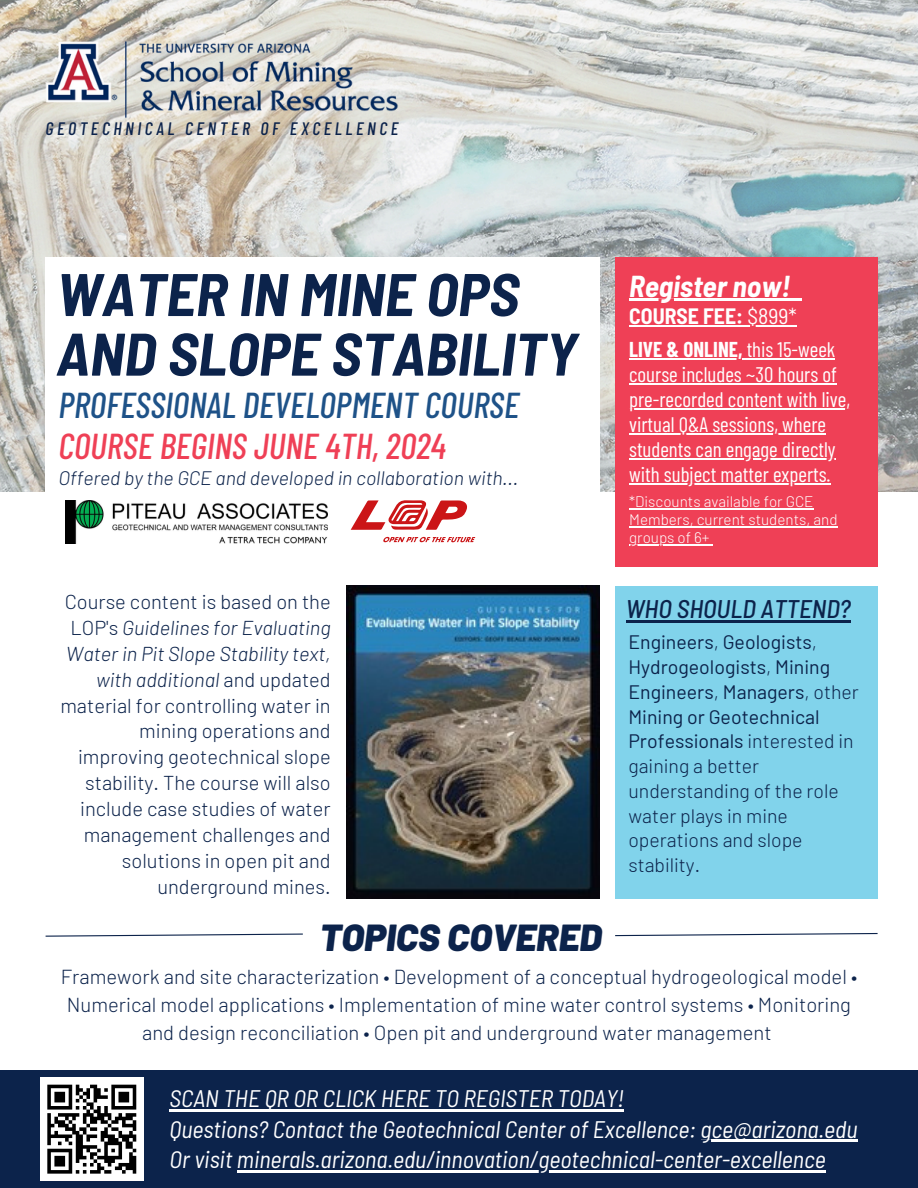
<style>
.page{position:relative;width:918px;height:1188px;background:#fff}
.page>*{position:absolute;margin:0;border:0;box-sizing:border-box;transform-origin:0 0}
.t1{font:italic 700 semi-condensed 60px/59.7px "Barlow";color:#0c234b}
.t2{font:italic 900 37.65px "Barlow";color:#0c234b}
.t3{font:italic 500 36px "Barlow Condensed";color:#1e5288}
.t4{font:italic 500 36px "Barlow Condensed";color:#ef4056}
.t5{font:italic 700 semi-condensed 29.55px "Barlow";color:#fff}
.t6{font:italic 500 semi-condensed 25.5px "Barlow";color:#0c234b}
.t7{font:italic semi-condensed 24px/30.3px "Barlow";color:#fff}
.t8{font:700 semi-condensed 21.75px "Barlow";color:#fff}
.t9{font:21px/25px "Barlow Condensed";color:#fff}
.t10{font:300 20.25px/28.2px "Barlow";color:#0c234b;text-align:center}
.t11{font:300 20.1px/25.8px "Barlow";color:#0c234b;text-align:right}
.t12{font:300 19.5px/24.8px "Barlow";color:#0c234b}
.t13{font:italic 300 19.5px "Barlow";color:#0c234b}
.t14{font:italic 500 18px "Barlow Condensed";letter-spacing:.195em;color:#0c234b}
.t15{font:300 15.15px/18.1px "Barlow";color:#fff}
.s1{font-weight:400}
.s2{font-weight:700}
.s3{font-style:italic}
</style>
<div class="page">
<div style="left:0;top:1070px;width:918px;height:118px;background:#0c234b"></div>
<img style="left:0;top:0;width:918px;height:491px">
<div style="left:46px;top:257px;width:554px;height:271px;background:#fff"></div>
<div style="left:615px;top:257px;width:263px;height:310px;background:#ef4056"></div>
<div style="left:615px;top:586px;width:263px;height:312px;background:#81d3eb"></div>
<svg style="left:45px;top:933px;width:258px;height:4px"></svg>
<svg style="left:615px;top:933px;width:263px;height:4px"></svg>
<img style="left:46px;top:42px;width:353px;height:76px">
<img style="left:346px;top:586px;width:254px;height:312px">
<svg style="left:351px;top:500px;width:116px;height:30px"></svg>
<svg style="left:383px;top:537px;width:92px;height:5px"></svg>
<img style="left:65px;top:501px;width:262px;height:42px">
<hr style="left:629px;top:298px;width:161px;height:3px;background:#fff">
<svg style="left:790px;top:298px;width:12px;height:3px"></svg>
<hr style="left:629px;top:325px;width:114px;height:2px;background:#fff">
<hr style="left:743px;top:325px;width:54px;height:2px;background:#fff">
<hr style="left:629px;top:358px;width:113px;height:2px;background:#fff">
<hr style="left:742px;top:358px;width:93px;height:2px;background:#fff">
<hr style="left:629px;top:383px;width:208px;height:2px;background:#fff">
<hr style="left:629px;top:408px;width:221px;height:2px;background:#fff">
<hr style="left:629px;top:433px;width:197px;height:2px;background:#fff">
<hr style="left:629px;top:458px;width:207px;height:2px;background:#fff">
<hr style="left:629px;top:483px;width:202px;height:2px;background:#fff">
<svg style="left:629px;top:508px;width:6px;height:2px"></svg>
<hr style="left:635px;top:508px;width:179px;height:2px;background:#fff">
<hr style="left:629px;top:526px;width:209px;height:2px;background:#fff">
<hr style="left:629px;top:545px;width:81px;height:1px;background:#fff">
<hr style="left:626px;top:621px;width:225px;height:2px;background:#0c234b">
<hr style="left:170px;top:1109px;width:454px;height:3px;background:#fff">
<hr style="left:701px;top:1140px;width:157px;height:2px;background:#fff">
<hr style="left:237px;top:1170px;width:589px;height:2px;background:#fff">
<div style="left:40px;top:1078px;width:103px;height:103px;background:#fff"></div>
<svg style="left:47px;top:1085px;width:89px;height:89px"></svg>
<p class="t14" style="left:46px;top:117px;width:354px">GEOTECHNICAL CENTER OF EXCELLENCE</p>
<h2 class="t1" style="left:56px;top:262px;width:522px">WATER IN MINE OPS<br>AND SLOPE STABILITY</h2>
<h2 class="t5" style="left:629px;top:267px;width:163px">Register now!</h2>
<h2 class="t8" style="left:629px;top:302px;width:169px">COURSE FEE: <span class="s1">$899*</span></h2>
<h3 class="t9" style="left:629px;top:336px;width:209px"><span class="s2">LIVE &amp; ONLINE,</span> this 15-week course includes ~30 hours of</h3>
<h6 class="t9" style="left:629px;top:386px;width:222px">pre-recorded content with live,</h6>
<p class="t9" style="left:629px;top:411px;width:198px">virtual Q&amp;A sessions, where</p>
<p class="t9" style="left:629px;top:436px;width:208px">students can engage directly</p>
<p class="t9" style="left:629px;top:461px;width:203px">with subject matter experts.</p>
<p class="t15" style="left:629px;top:492px;width:210px">*Discounts available for GCE<br>Members, current students, and</p>
<p class="t15" style="left:629px;top:528px;width:82px">groups of 6+</p>
<h5 class="t3" style="left:58px;top:382px;width:462px">PROFESSIONAL DEVELOPMENT COURSE</h5>
<p class="t4" style="left:58px;top:423px;width:389px">COURSE BEGINS JUNE 4TH, 2024</p>
<h6 class="t13" style="left:58px;top:466px;width:461px">Offered by the GCE and developed in collaboration with...</h6>
<h1 class="t11" style="left:60px;top:588px;width:272px">Course content is based on the<br>LOP's <span class="s3">Guidelines for Evaluating<br>Water in Pit Slope Stability text, with additional</span> and updated material for controlling water in mining operations and improving geotechnical slope stability. The course will also include case studies of water management challenges and solutions in open pit and underground mines.</h1>
<p class="t6" style="left:626px;top:593px;width:226px">WHO SHOULD ATTEND?</p>
<h2 class="t12" style="left:628px;top:629px;width:232px"><span class="s1">Engineers</span>, <span class="s1">Geologists</span>,<br><span class="s1">Hydrogeologists</span>, <span class="s1">Mining<br>Engineers</span>, <span class="s1">Managers</span>, other<br><span class="s1">Mining or Geotechnical<br>Professionals</span> interested in gaining a better understanding of the role water plays in mine operations and slope stability.</h2>
<h4 class="t2" style="left:320px;top:914px;width:284px">TOPICS COVERED</h4>
<h6 class="t10" style="left:61px;top:962px;width:798px">Framework and site characterization • Development of a conceptual hydrogeological model •<br>Numerical model applications • Implementation of mine water control systems • Monitoring and design reconciliation • Open pit and underground water management</h6>
<p class="t7" style="left:170px;top:1082px;width:689px">SCAN THE QR OR CLICK HERE TO REGISTER TODAY!<br>Questions? Contact the Geotechnical Center of Excellence: gce@arizona.edu<br>Or visit minerals.arizona.edu/innovation/geotechnical-center-excellence</p>
</div>
